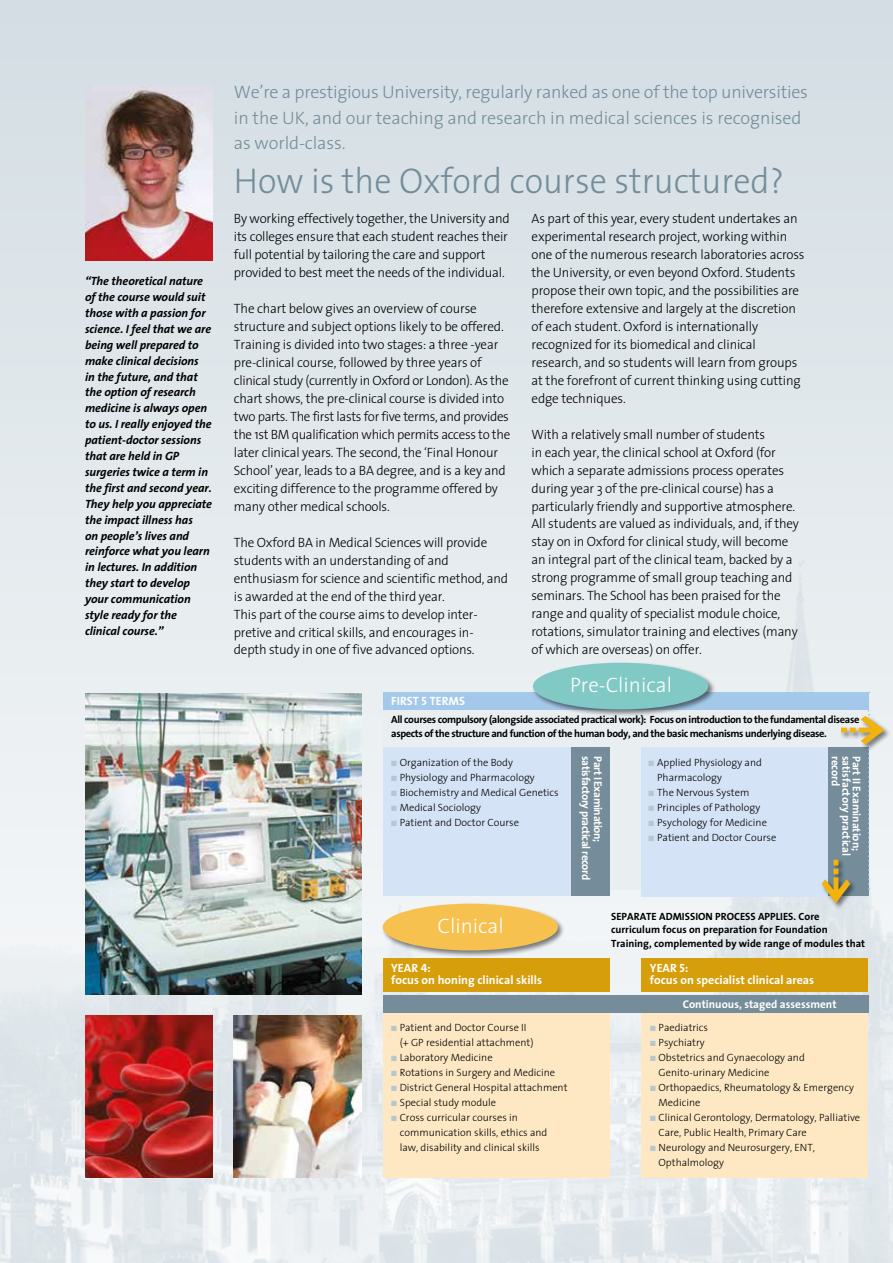
<style>
.page{position:relative;width:893px;height:1263px;background:#fff}
.page>*{position:absolute;margin:0;border:0;box-sizing:border-box;transform-origin:0 0}
.t1{font:300 36px "The Sans";color:#758d9a;scale:.95 1}
.t2{font:300 21px "The Sans";color:#fff}
.t3{font:300 18px/25.5px "The Sans";letter-spacing:-.005em;color:#758d9a}
.t4{font:300 13.5px/18px "The Sans";letter-spacing:-.015em;color:#000}
.t5{font:italic 700 12px/15.9px "The Sans";letter-spacing:-.005em;color:#000}
.t6{font:700 12px "The Sans";color:#fff}
.t7{font:12px "The Sans Bold Caps";color:#fff}
.t8{font:700 11.25px "The Sans";letter-spacing:-.005em;color:#fff}
.t9{font:700 11.25px "The Sans";letter-spacing:-.035em;color:#fff}
.t10{font:300 10.5px/15px "The Sans";color:#000}
.t11{font:700 10.5px/14.2px "The Sans";letter-spacing:-.035em;color:#000}
.t12{font:700 10.5px/13.5px "The Sans";color:#000}
.s1{color:#b7c6cf}
</style>
<div class="page">
<div style="left:0;top:0;width:893px;height:1263px;background:linear-gradient(to bottom,#dae2e7,#ecf0f3)"></div>
<img style="left:85px;top:85px;width:128px;height:176px">
<img style="left:85px;top:693px;width:276px;height:301px">
<img style="left:85px;top:1016px;width:128px;height:162px">
<img style="left:234px;top:1016px;width:127px;height:162px">
<div style="left:383px;top:699px;width:474px;height:190px;background:#e9eef1"></div>
<div style="left:383px;top:692px;width:485px;height:18px;background:#a4c8e9"></div>
<div style="left:641px;top:958px;width:227px;height:33px;background:#d69e0b"></div>
<div style="left:641px;top:747px;width:227px;height:149px;background:#d4e3f5"></div>
<div style="left:383px;top:1001px;width:226px;height:177px;background:#fde8c3"></div>
<div style="left:641px;top:1009px;width:227px;height:169px;background:#fde8c3"></div>
<div style="left:383px;top:747px;width:226px;height:149px;background:#d4e3f5"></div>
<div style="left:531px;top:661px;width:184px;height:56px;background:#000;opacity:.5"></div>
<div style="left:533px;top:663px;width:175px;height:46px;background:#80c9c4;border-radius:50%"></div>
<div style="left:381px;top:902px;width:184px;height:56px;background:#000;opacity:.5"></div>
<div style="left:383px;top:904px;width:175px;height:46px;background:#f7c150;border-radius:50%"></div>
<div style="left:839px;top:715px;width:53px;height:36px;background:#000;opacity:.5"></div>
<div style="left:820px;top:858px;width:37px;height:52px;background:#000;opacity:.5"></div>
<svg style="left:822px;top:692px;width:62px;height:211px"></svg>
<div style="left:383px;top:958px;width:226px;height:33px;background:#d69e0b"></div>
<div style="left:383px;top:995px;width:485px;height:18px;background:#758d9a"></div>
<div style="left:571px;top:747px;width:38px;height:149px;background:#758d9a"></div>
<p class="t5" style="left:85px;top:273px;width:129px">“The theoretical nature of the course would suit those with a passion for science. I feel that we are being well prepared to make clinical decisions<br>in the future, and that the option of research medicine is always open to us. I really enjoyed the patient-doctor sessions that are held in GP surgeries twice a term in the first and second year.<br>They help you appreciate the impact illness has<br>on people’s lives and reinforce what you learn in lectures. In addition they start to develop your communication style ready for the clinical course.”</p>
<h3 class="t3" style="left:234px;top:79px;width:576px">We’re a prestigious University, regularly ranked as one of the top universities in the UK, and our teaching and research in medical sciences is recognised as world-class.</h3>
<h1 class="t1" style="left:234px;top:151px;width:580px">How is the Oxford course structured?</h1>
<p class="t4" style="left:234px;top:208px;width:277px">By working effectively together, the University and its colleges ensure that each student reaches their full potential by tailoring the care and support provided to best meet the needs of the individual.</p>
<p class="t4" style="left:234px;top:298px;width:278px">The chart below gives an overview of course structure and subject options likely to be offered.<br>Training is divided into two stages: a three -year pre-clinical course, followed by three years of clinical study (currently in Oxford or London). As the chart shows, the pre-clinical course is divided into two parts. The first lasts for five terms, and provides the 1st BM qualification which permits access to the later clinical years. The second, the ‘Final Honour School’ year, leads to a BA degree, and is a key and exciting difference to the programme offered by many other medical schools.</p>
<p class="t4" style="left:234px;top:532px;width:276px">The Oxford BA in Medical Sciences will provide students with an understanding of and enthusiasm for science and scientific method, and is awarded at the end of the third year.<br>This part of the course aims to develop inter&shy;pretive and critical skills, and encourages in&shy;depth study in one of five advanced options.</p>
<p class="t4" style="left:531px;top:208px;width:275px">As part of this year, every student undertakes an experimental research project, working within one of the numerous research laboratories across the University, or even beyond Oxford. Students propose their own topic, and the possibilities are therefore extensive and largely at the discretion of each student. Oxford is internationally recognized for its biomedical and clinical research, and so students will learn from groups at the forefront of current thinking using cutting edge techniques.</p>
<p class="t4" style="left:531px;top:424px;width:269px">With a relatively small number of students<br>in each year, the clinical school at Oxford (for which a separate admissions process operates during year 3 of the pre-clinical course) has a particularly friendly and supportive atmosphere.<br>All students are valued as individuals, and, if they stay on in Oxford for clinical study, will become an integral part of the clinical team, backed by a strong programme of small group teaching and seminars. The School has been praised for the range and quality of specialist module choice, rotations, simulator training and electives (many of which are overseas) on offer.</p>
<h2 class="t2" style="left:570px;top:668px;width:103px">Pre-Clinical</h2>
<p class="t7" style="left:391px;top:691px;width:75px">FIRST 5 TERMS</p>
<p class="t11" style="left:391px;top:712px;width:470px">All courses compulsory (alongside associated practical work): Focus on introduction to the fundamental disease aspects of the structure and function of the human body, and the basic mechanisms underlying disease.</p>
<p class="t10" style="left:391px;top:755px;width:123px"><span class="s1">■</span> Organization of the Body</p>
<p class="t10" style="left:391px;top:770px;width:145px"><span class="s1">■</span> Physiology and Pharmacology</p>
<p class="t10" style="left:391px;top:785px;width:169px"><span class="s1">■</span> Biochemistry and Medical Genetics</p>
<p class="t10" style="left:391px;top:800px;width:91px"><span class="s1">■</span> Medical Sociology</p>
<p class="t10" style="left:391px;top:815px;width:129px"><span class="s1">■</span> Patient and Doctor Course</p>
<p class="t9" style="left:595px;top:756px;width:125px;rotate:90deg">satisfactory practical record</p>
<p class="t9" style="left:607px;top:756px;width:88px;rotate:90deg">Part I Examination;</p>
<p class="t10" style="left:657px;top:754px;width:106px;text-indent:-9px"><span class="s1">■</span> Applied Physiology and<br>Pharmacology</p>
<p class="t10" style="left:649px;top:784px;width:102px"><span class="s1">■</span> The Nervous System</p>
<p class="t10" style="left:649px;top:799px;width:113px"><span class="s1">■</span> Principles of Pathology</p>
<p class="t10" style="left:649px;top:814px;width:120px"><span class="s1">■</span> Psychology for Medicine</p>
<p class="t10" style="left:649px;top:829px;width:129px"><span class="s1">■</span> Patient and Doctor Course</p>
<p class="t8" style="left:845px;top:756px;width:32px;rotate:90deg">record</p>
<p class="t8" style="left:855px;top:756px;width:102px;rotate:90deg">satisfactory practical</p>
<p class="t8" style="left:866px;top:756px;width:97px;rotate:90deg">Part II Examination;</p>
<h2 class="t2" style="left:438px;top:909px;width:68px">Clinical</h2>
<p class="t12" style="left:611px;top:909px;width:256px">SEPARATE ADMISSION PROCESS APPLIES. Core curriculum focus on preparation for Foundation<br>Training, complemented by wide range of modules that</p>
<p class="t7" style="left:391px;top:958px;width:41px">YEAR 4:</p>
<p class="t6" style="left:391px;top:970px;width:152px">focus on honing clinical skills</p>
<p class="t7" style="left:650px;top:958px;width:40px">YEAR 5:</p>
<p class="t6" style="left:650px;top:970px;width:166px">focus on specialist clinical areas</p>
<p class="t8" style="left:683px;top:994px;width:155px">Continuous, staged assessment</p>
<p class="t10" style="left:400px;top:1019px;width:135px;text-indent:-9px"><span class="s1">■</span> Patient and Doctor Course II (+ GP residential attachment)</p>
<p class="t10" style="left:391px;top:1049px;width:103px"><span class="s1">■</span> Laboratory Medicine</p>
<p class="t10" style="left:391px;top:1064px;width:165px"><span class="s1">■</span> Rotations in Surgery and Medicine</p>
<p class="t10" style="left:391px;top:1079px;width:178px"><span class="s1">■</span> District General Hospital attachment</p>
<p class="t10" style="left:391px;top:1094px;width:107px"><span class="s1">■</span> Special study module</p>
<p class="t10" style="left:400px;top:1109px;width:149px;text-indent:-9px"><span class="s1">■</span> Cross curricular courses in communication skills, ethics and law, disability and clinical skills</p>
<p class="t10" style="left:650px;top:1020px;width:60px"><span class="s1">■</span> Paediatrics</p>
<p class="t10" style="left:650px;top:1035px;width:56px"><span class="s1">■</span> Psychiatry</p>
<p class="t10" style="left:658px;top:1050px;width:148px;text-indent:-9px"><span class="s1">■</span> Obstetrics and Gynaecology and<br>Genito-urinary Medicine</p>
<p class="t10" style="left:658px;top:1080px;width:197px;text-indent:-9px"><span class="s1">■</span> Orthopaedics, Rheumatology &amp; Emergency<br>Medicine</p>
<p class="t10" style="left:658px;top:1110px;width:203px;text-indent:-9px"><span class="s1">■</span> Clinical Gerontology, Dermatology, Palliative<br>Care, Public Health, Primary Care</p>
<p class="t10" style="left:658px;top:1140px;width:158px;text-indent:-9px"><span class="s1">■</span> Neurology and Neurosurgery, ENT,<br>Opthalmology</p>
</div>
